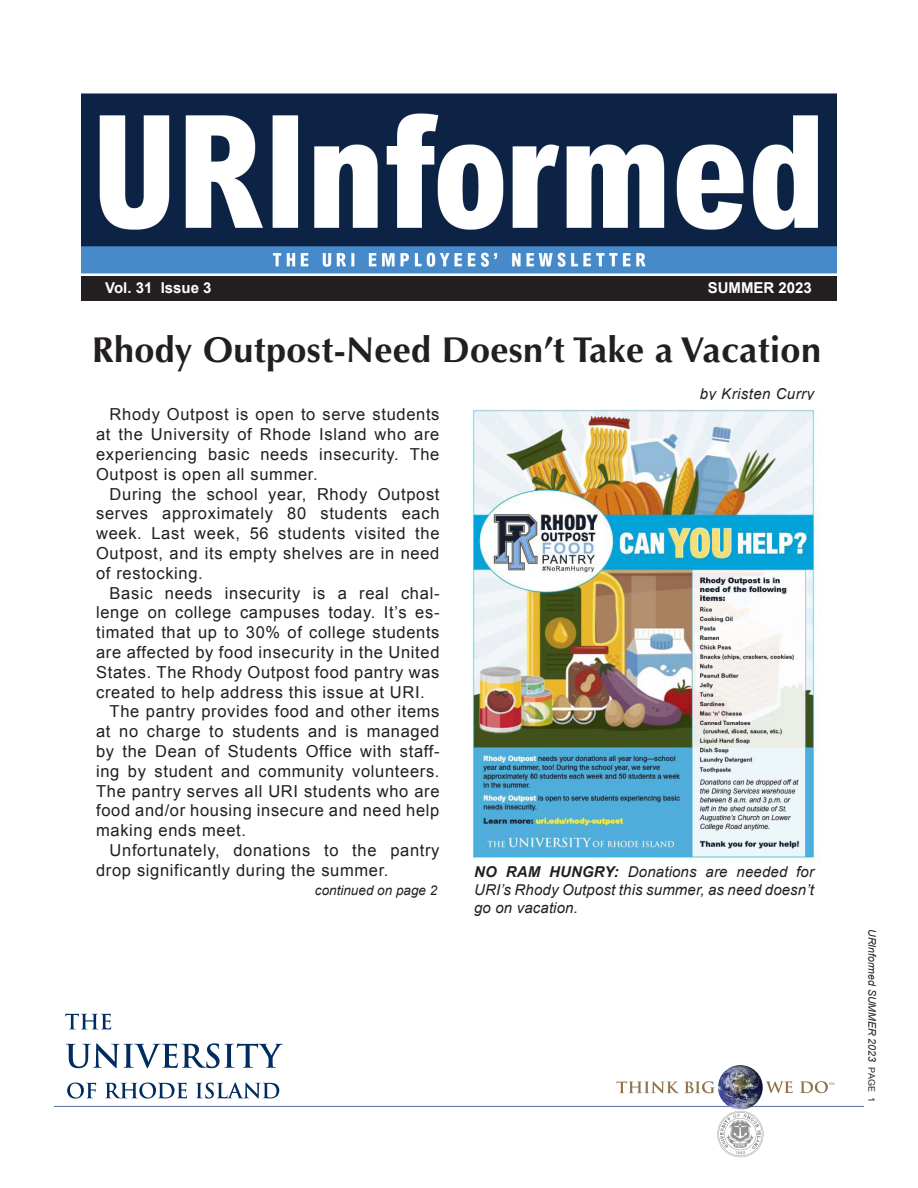
<style>
.page{position:relative;width:918px;height:1188px;background:#fff}
.page>*{position:absolute;margin:0;border:0;box-sizing:border-box;transform-origin:0 0}
.t1{font:700 36px "Optima";letter-spacing:.01em;color:#231f20}
.t2{font:16.5px/19.8px "Arial";letter-spacing:.04em;color:#231f20;text-align:justify}
.t3{font:italic 15px/18px "Arial";letter-spacing:.01em;color:#231f20;text-align:justify}
.t4{font:700 15px "Arial";color:#fff}
.t5{font:italic 15px "Arial";letter-spacing:.03em;color:#231f20}
.t6{font:italic 13.5px "Arial";color:#231f20}
.t7{font:italic 10.5px "Arial";letter-spacing:-.005em;color:#231f20}
.s1{font-weight:700}
.s2{font-style:normal;font-size:9px}
</style>
<div class="page">
<img style="left:81px;top:93px;width:756px;height:181px">
<div style="left:75px;top:276px;width:771px;height:25px;background:#231f20"></div>
<img style="left:472px;top:409px;width:348px;height:454px">
<hr style="left:54px;top:1106px;width:810px;height:1px;background:#576c98">
<svg style="left:66px;top:1043px;width:217px;height:25px"></svg>
<svg style="left:67px;top:1083px;width:29px;height:16px"></svg>
<svg style="left:105px;top:1083px;width:82px;height:16px"></svg>
<svg style="left:196px;top:1082px;width:83px;height:17px"></svg>
<svg style="left:65px;top:1014px;width:46px;height:15px"></svg>
<svg style="left:717px;top:1111px;width:46px;height:46px"></svg>
<svg style="left:616px;top:1081px;width:99px;height:12px"></svg>
<svg style="left:766px;top:1081px;width:27px;height:12px"></svg>
<svg style="left:800px;top:1081px;width:35px;height:12px"></svg>
<img style="left:718px;top:1065px;width:45px;height:45px;border-radius:22px">
<div style="left:40px;top:76px;width:41px;height:232px;background:#fff"></div>
<div style="left:837px;top:81px;width:41px;height:233px;background:#fff"></div>
<p class="t4" style="left:105px;top:278px;width:108px">Vol. 31 Issue 3</p>
<p class="t4" style="left:708px;top:278px;width:106px">SUMMER 2023</p>
<p class="t1" style="left:92px;top:329px;width:731px">Rhody Outpost-Need Doesn’t Take a Vacation</p>
<p class="t2" style="left:96px;top:405px;width:345px;text-indent:13px">Rhody Outpost is open to serve students at the University of Rhode Island who are experiencing basic needs insecurity. The Outpost is open all summer.</p>
<p class="t2" style="left:96px;top:484px;width:345px;text-indent:13px">During the school year, Rhody Outpost serves approximately 80 students each week. Last week, 56 students visited the Outpost, and its empty shelves are in need of restocking.</p>
<p class="t2" style="left:96px;top:583px;width:345px;text-indent:13px">Basic needs insecurity is a real chal&shy;lenge on college campuses today. It’s es&shy;timated that up to 30% of college students are affected by food insecurity in the United States. The Rhody Outpost food pantry was created to help address this issue at URI.</p>
<p class="t2" style="left:96px;top:702px;width:345px;text-indent:13px">The pantry provides food and other items at no charge to students and is managed by the Dean of Students Office with staff&shy;ing by student and community volunteers.<br>The pantry serves all URI students who are food and/or housing insecure and need help making ends meet.</p>
<p class="t2" style="left:96px;top:841px;width:345px;text-indent:13px">Unfortunately, donations to the pantry drop significantly during the summer.</p>
<p class="t5" style="left:700px;top:384px;width:116px">by Kristen Curry</p>
<p class="t3" style="left:474px;top:863px;width:341px"><span class="s1">NO RAM HUNGRY:</span> Donations are needed for URI’s Rhody Outpost this summer, as need doesn’t go on vacation.</p>
<p class="t6" style="left:315px;top:881px;width:124px">continued on page 2</p>
<p class="t7" style="left:879px;top:929px;width:174px;rotate:90deg">URInformed SUMMER 2023 <span class="s2">PAGE 1</span></p>
</div>
